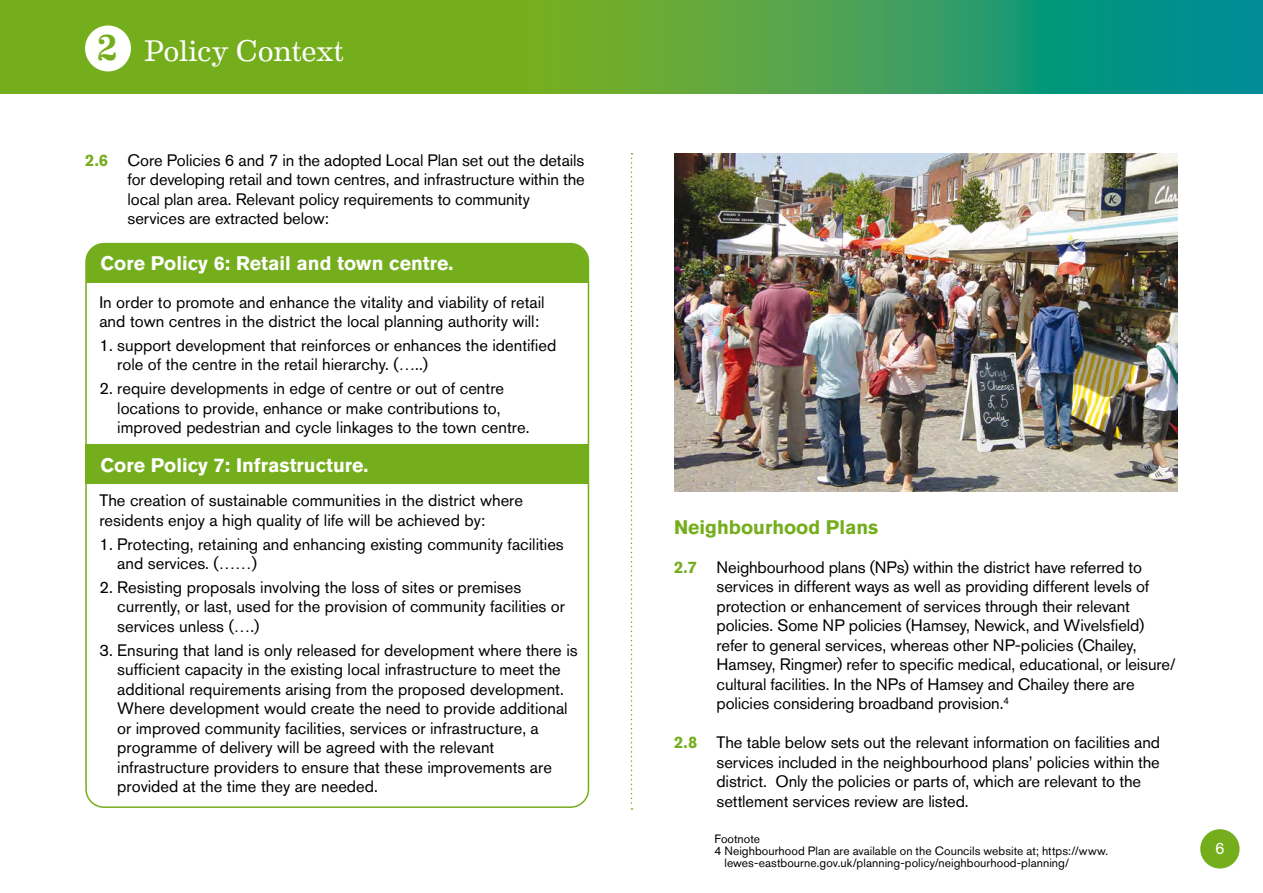
<style>
.page{position:relative;width:1263px;height:893px;background:#fff}
.page>*{position:absolute;margin:0;border:0;box-sizing:border-box;transform-origin:0 0}
.t1{font:30px "Eames Century Modern";letter-spacing:-.01em;color:#fff}
.t2{font:700 19.5px "Akzidenz Grotesk BQ";color:#fff}
.t3{font:700 19.5px "Akzidenz Grotesk BQ";color:#75ae1d}
.t4{font:16.5px/19.5px "Akzidenz Grotesk BQ";color:#000}
.t5{font:16.5px "Akzidenz Grotesk BQ";color:#fff}
.t6{font:12px "Akzidenz Grotesk BQ";letter-spacing:.005em;color:#000}
.s1{font-weight:500;font-size:36px;color:#75ae1d}
.s2{font-weight:700;color:#75ae1d}
</style>
<div class="page">
<svg style="left:0;top:0;width:1263px;height:94px;background:#51a443"></svg>
<svg style="left:631px;top:153px;width:1px;height:657px"></svg>
<div style="left:1200px;top:829px;width:39px;height:39px;background:#75ae1d;border-radius:50%"></div>
<div style="left:85px;top:445px;width:504px;height:39px;background:#75ae1d"></div>
<div style="left:86px;top:244px;width:502px;height:38px;background:#75ae1d"></div>
<div style="left:85px;top:243px;width:504px;height:565px;border:2px solid #75ae1d;border-radius:18px"></div>
<div style="left:85px;top:26px;width:46px;height:45px;background:#fff;border-radius:50%"></div>
<img style="left:674px;top:153px;width:504px;height:339px">
<h1 class="t1" style="left:97px;top:28px;width:249px"><span class="s1">2</span> Policy Context</h1>
<p class="t4" style="left:128px;top:150px;width:459px;text-indent:-43px"><span class="s2">2.6</span> Core Policies 6 and 7 in the adopted Local Plan set out the details for developing retail and town centres, and infrastructure within the local plan area. Relevant policy requirements to community services are extracted below:</p>
<p class="t2" style="left:100px;top:252px;width:354px">Core Policy 6: Retail and town centre.</p>
<p class="t4" style="left:99px;top:292px;width:447px">In order to promote and enhance the vitality and viability of retail and town centres in the district the local planning authority will:</p>
<p class="t4" style="left:117px;top:335px;width:441px;text-indent:-18px">1. support development that reinforces or enhances the identified role of the centre in the retail hierarchy. (…..)</p>
<p class="t4" style="left:117px;top:378px;width:414px;text-indent:-18px">2. require developments in edge of centre or out of centre locations to provide, enhance or make contributions to, improved pedestrian and cycle linkages to the town centre.</p>
<p class="t2" style="left:100px;top:454px;width:269px">Core Policy 7: Infrastructure.</p>
<p class="t4" style="left:99px;top:491px;width:425px">The creation of sustainable communities in the district where residents enjoy a high quality of life will be achieved by:</p>
<p class="t4" style="left:117px;top:534px;width:448px;text-indent:-18px">1. Protecting, retaining and enhancing existing community facilities and services. (……)</p>
<p class="t4" style="left:117px;top:577px;width:449px;text-indent:-18px">2. Resisting proposals involving the loss of sites or premises currently, or last, used for the provision of community facilities or services unless (….)</p>
<p class="t4" style="left:117px;top:640px;width:462px;text-indent:-18px">3. Ensuring that land is only released for development where there is sufficient capacity in the existing local infrastructure to meet the additional requirements arising from the proposed development.<br>Where development would create the need to provide additional or improved community facilities, services or infrastructure, a programme of delivery will be agreed with the relevant infrastructure providers to ensure that these improvements are provided at the time they are needed.</p>
<p class="t3" style="left:674px;top:516px;width:206px">Neighbourhood Plans</p>
<p class="t4" style="left:716px;top:557px;width:460px;text-indent:-43px"><span class="s2">2.7</span> Neighbourhood plans (NPs) within the district have referred to services in different ways as well as providing different levels of protection or enhancement of services through their relevant policies. Some NP policies (Hamsey, Newick, and Wivelsfield) refer to general services, whereas other NP-policies (Chailey, Hamsey, Ringmer) refer to specific medical, educational, or leisure/ cultural facilities. In the NPs of Hamsey and Chailey there are policies considering broadband provision.<sup>4</sup></p>
<p class="t4" style="left:716px;top:733px;width:445px;text-indent:-43px"><span class="s2">2.8</span> The table below sets out the relevant information on facilities and services included in the neighbourhood plans’ policies within the district. Only the policies or parts of, which are relevant to the settlement services review are listed.</p>
<p class="t6" style="left:714px;top:831px;width:47px">Footnote</p>
<p class="t6" style="left:714px;top:843px;width:395px">4 Neighbourhood Plan are available on the Councils website at; https://www.</p>
<p class="t6" style="left:724px;top:855px;width:346px">lewes-eastbourne.gov.uk/planning-policy/neighbourhood-planning/</p>
<p class="t5" style="left:1215px;top:838px;width:11px">6</p>
</div>
